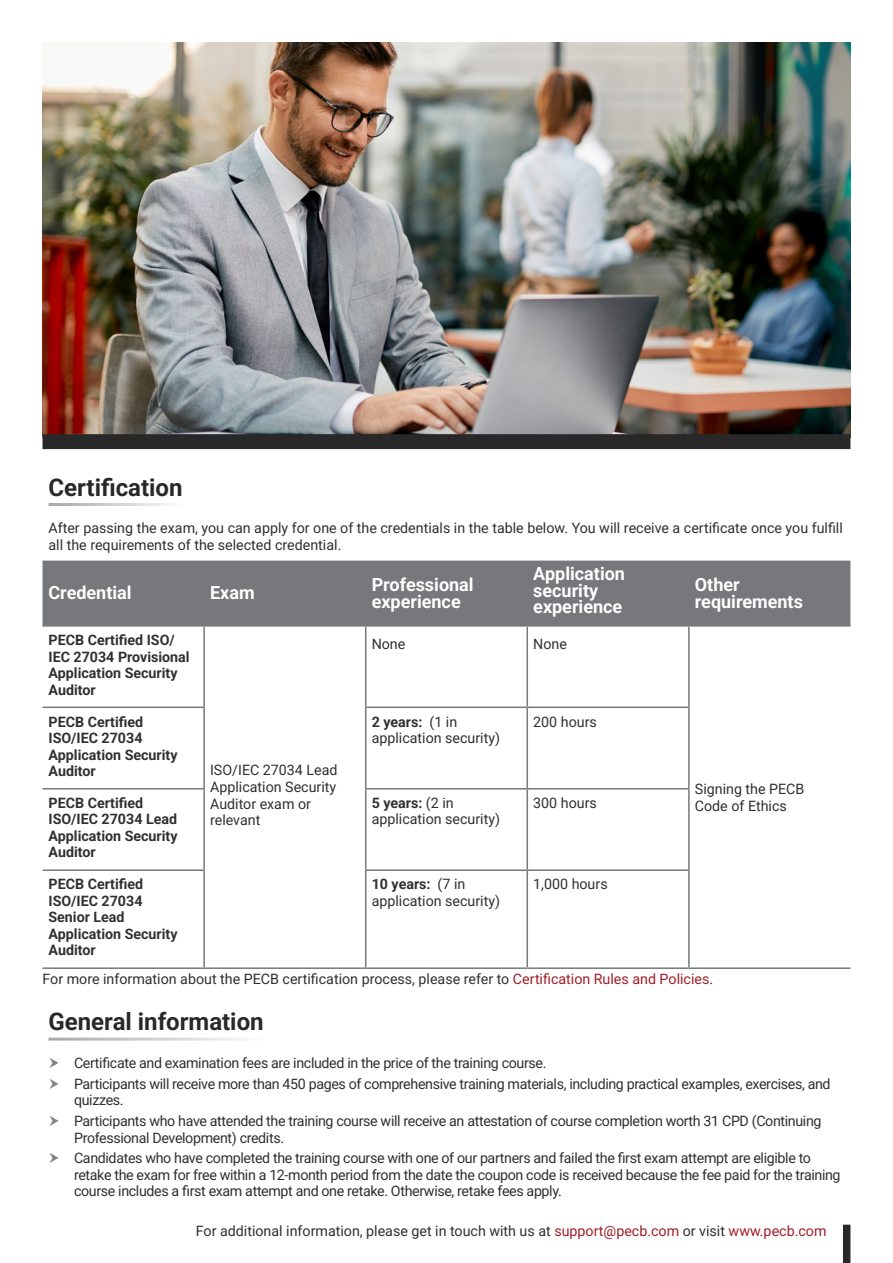
<style>
.page{position:relative;width:893px;height:1263px;background:#fff}
.page>*{position:absolute;margin:0;border:0;box-sizing:border-box;transform-origin:0 0}
.t1{font:700 24px "Roboto";color:#282829}
.t2{font:700 18px/16.5px "Roboto";color:#fff}
.Bullet_Points{font:14.25px/16.5px "Roboto";letter-spacing:-.025em;color:#312f30}
.Bullet_Points-2{font:14.25px/16.5px "Roboto";color:#312f30}
.t3{font:700 14.25px/16.5px "Roboto";color:#312f30}
.s1{font-weight:700}
.s2{color:#a11e29}
</style>
<div class="page">
<img style="left:43px;top:43px;width:807px;height:391px">
<div style="left:43px;top:434px;width:807px;height:15px;background:#282829"></div>
<div style="left:43px;top:561px;width:807px;height:64px;background:#76787b"></div>
<hr style="left:203px;top:627px;width:2px;height:79px;background:#76787b">
<hr style="left:365px;top:627px;width:1px;height:79px;background:#76787b">
<hr style="left:526px;top:627px;width:2px;height:79px;background:#76787b">
<hr style="left:688px;top:627px;width:2px;height:79px;background:#76787b">
<hr style="left:43px;top:706px;width:162px;height:2px;background:#76787b">
<hr style="left:203px;top:708px;width:2px;height:80px;background:#76787b">
<hr style="left:365px;top:706px;width:162px;height:2px;background:#76787b">
<hr style="left:365px;top:708px;width:1px;height:80px;background:#76787b">
<hr style="left:527px;top:706px;width:163px;height:2px;background:#76787b">
<hr style="left:526px;top:708px;width:2px;height:80px;background:#76787b">
<hr style="left:688px;top:708px;width:2px;height:80px;background:#76787b">
<hr style="left:43px;top:788px;width:162px;height:1px;background:#76787b">
<hr style="left:203px;top:789px;width:2px;height:80px;background:#76787b">
<hr style="left:365px;top:788px;width:162px;height:1px;background:#76787b">
<hr style="left:365px;top:789px;width:1px;height:80px;background:#76787b">
<hr style="left:527px;top:788px;width:163px;height:1px;background:#76787b">
<hr style="left:526px;top:789px;width:2px;height:80px;background:#76787b">
<hr style="left:688px;top:789px;width:2px;height:80px;background:#76787b">
<hr style="left:43px;top:869px;width:162px;height:2px;background:#76787b">
<hr style="left:203px;top:871px;width:2px;height:96px;background:#76787b">
<hr style="left:365px;top:869px;width:162px;height:2px;background:#76787b">
<hr style="left:365px;top:871px;width:1px;height:96px;background:#76787b">
<hr style="left:527px;top:869px;width:163px;height:2px;background:#76787b">
<hr style="left:526px;top:871px;width:2px;height:96px;background:#76787b">
<hr style="left:688px;top:871px;width:2px;height:96px;background:#76787b">
<hr style="left:43px;top:967px;width:161px;height:2px;background:#76787b">
<hr style="left:204px;top:967px;width:162px;height:2px;background:#76787b">
<hr style="left:366px;top:967px;width:161px;height:2px;background:#76787b">
<hr style="left:527px;top:967px;width:162px;height:2px;background:#76787b">
<hr style="left:689px;top:967px;width:161px;height:2px;background:#76787b">
<hr style="left:43px;top:625px;width:161px;height:2px;background:#76787b">
<hr style="left:204px;top:625px;width:162px;height:2px;background:#76787b">
<hr style="left:366px;top:625px;width:161px;height:2px;background:#76787b">
<hr style="left:527px;top:625px;width:162px;height:2px;background:#76787b">
<hr style="left:689px;top:625px;width:161px;height:2px;background:#76787b">
<div style="left:843px;top:1225px;width:7px;height:38px;background:#282829"></div>
<p class="t1" style="left:49px;top:470px;width:135px">Certification</p>
<p class="Bullet_Points-2" style="left:49px;top:520px;width:796px">After passing the exam, you can apply for one of the credentials in the table below. You will receive a certificate once you fulfill all the requirements of the selected credential.</p>
<p class="t2" style="left:49px;top:584px;width:85px">Credential</p>
<p class="t2" style="left:210px;top:584px;width:46px">Exam</p>
<p class="t2" style="left:372px;top:576px;width:103px">Professional experience</p>
<p class="t2" style="left:533px;top:565px;width:93px">Application security experience</p>
<p class="t2" style="left:695px;top:576px;width:110px">Other requirements</p>
<p class="t3" style="left:49px;top:631px;width:143px">PECB Certified ISO/<br>IEC 27034 Provisional<br>Application Security<br>Auditor</p>
<p class="Bullet_Points" style="left:372px;top:635px;width:35px">None</p>
<p class="Bullet_Points" style="left:533px;top:635px;width:35px">None</p>
<p class="t3" style="left:49px;top:713px;width:96px">PECB Certified</p>
<p class="t3" style="left:49px;top:729px;width:95px">ISO/IEC 27034</p>
<p class="t3" style="left:49px;top:746px;width:131px">Application Security</p>
<p class="t3" style="left:49px;top:762px;width:49px">Auditor</p>
<p class="t3" style="left:49px;top:794px;width:96px">PECB Certified</p>
<p class="t3" style="left:49px;top:811px;width:130px">ISO/IEC 27034 Lead</p>
<p class="t3" style="left:49px;top:827px;width:131px">Application Security</p>
<p class="t3" style="left:49px;top:844px;width:49px">Auditor</p>
<p class="t3" style="left:49px;top:875px;width:96px">PECB Certified</p>
<p class="t3" style="left:49px;top:892px;width:95px">ISO/IEC 27034</p>
<p class="t3" style="left:49px;top:908px;width:78px">Senior Lead</p>
<p class="t3" style="left:49px;top:925px;width:131px">Application Security</p>
<p class="t3" style="left:49px;top:941px;width:49px">Auditor</p>
<p class="Bullet_Points-2" style="left:210px;top:762px;width:129px">ISO/IEC 27034 Lead<br>Application Security<br>Auditor exam or relevant</p>
<p class="Bullet_Points-2" style="left:372px;top:713px;width:130px"><span class="s1">2 years:</span> (1 in application security)</p>
<p class="Bullet_Points-2" style="left:533px;top:713px;width:65px">200 hours</p>
<p class="Bullet_Points-2" style="left:372px;top:794px;width:130px"><span class="s1">5 years:</span> (2 in application security)</p>
<p class="Bullet_Points-2" style="left:533px;top:794px;width:65px">300 hours</p>
<p class="Bullet_Points-2" style="left:372px;top:875px;width:130px"><span class="s1">10 years:</span> (7 in application security)</p>
<p class="Bullet_Points-2" style="left:533px;top:875px;width:76px">1,000 hours</p>
<p class="Bullet_Points-2" style="left:695px;top:780px;width:111px">Signing the PECB</p>
<p class="Bullet_Points-2" style="left:695px;top:797px;width:94px">Code of Ethics</p>
<p class="Bullet_Points-2" style="left:43px;top:970px;width:672px">For more information about the PECB certification process, please refer to <span class="s2">Certification Rules and Policies</span>.</p>
<p class="t1" style="left:49px;top:1005px;width:217px">General information</p>
<p class="Bullet_Points" style="left:74px;top:1054px;width:474px">Certificate and examination fees are included in the price of the training course.</p>
<p class="Bullet_Points" style="left:74px;top:1075px;width:758px">Participants will receive more than 450 pages of comprehensive training materials, including practical examples, exercises, and quizzes.</p>
<p class="Bullet_Points" style="left:74px;top:1112px;width:749px">Participants who have attended the training course will receive an attestation of course completion worth 31 CPD (Continuing<br>Professional Development) credits.</p>
<p class="Bullet_Points" style="left:74px;top:1149px;width:768px">Candidates who have completed the training course with one of our partners and failed the first exam attempt are eligible to retake the exam for free within a 12-month period from the date the coupon code is received because the fee paid for the training course includes a first exam attempt and one retake. Otherwise, retake fees apply.</p>
<p class="Bullet_Points-2" style="left:196px;top:1222px;width:632px">For additional information, please get in touch with us at <span class="s2">support@pecb.com</span> or visit <span class="s2">www.pecb.com</span></p>
</div>
